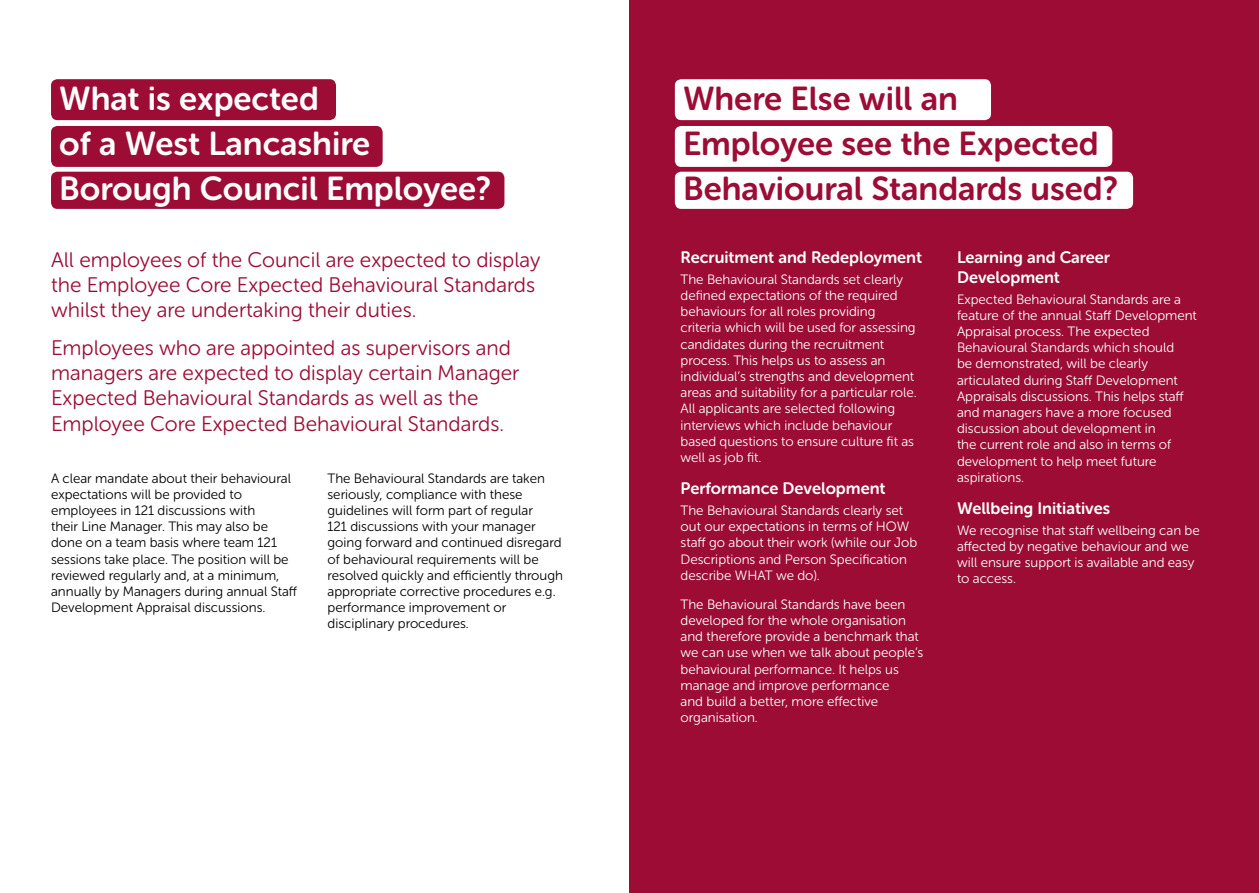
<style>
.page{position:relative;width:1259px;height:893px;background:#fff}
.page>*{position:absolute;margin:0;border:0;box-sizing:border-box;transform-origin:0 0}
.t1{font:33px/45px "Museo Sans Rounded 700";color:#9c0c35}
.t2{font:33px/45px "Museo Sans Rounded 700";color:#fff}
.t3{font:21px/25.2px "Museo Sans Rounded 300";color:#9c0c35}
.t4{font:16.5px/19.8px "Museo Sans Rounded 700";color:#fff}
.t5{font:13.5px/16.2px "Museo Sans Rounded 300";color:#fff}
.t6{font:13.5px/16.2px "Museo Sans Rounded 300";color:#000}
</style>
<div class="page">
<div style="left:51px;top:172px;width:453px;height:37px;background:#9c0c35;border-radius:6px"></div>
<div style="left:51px;top:126px;width:332px;height:41px;background:#9c0c35;border-radius:6px"></div>
<div style="left:51px;top:79px;width:285px;height:41px;background:#9c0c35;border-radius:6px"></div>
<div style="left:629px;top:0;width:630px;height:893px;background:#9c0c35"></div>
<div style="left:675px;top:172px;width:458px;height:37px;background:#fff;border-radius:6px"></div>
<div style="left:675px;top:126px;width:437px;height:41px;background:#fff;border-radius:6px"></div>
<div style="left:675px;top:79px;width:316px;height:41px;background:#fff;border-radius:6px"></div>
<p class="t2" style="left:59px;top:76px;width:433px">What is expected<br>of a West Lancashire<br>Borough Council Employee?</p>
<p class="t3" style="left:51px;top:247px;width:491px">All employees of the Council are expected to display the Employee Core Expected Behavioural Standards whilst they are undertaking their duties.</p>
<p class="t3" style="left:51px;top:335px;width:470px">Employees who are appointed as supervisors and managers are expected to display certain Manager Expected Behavioural Standards as well as the Employee Core Expected Behavioural Standards.</p>
<p class="t6" style="left:51px;top:470px;width:248px">A clear mandate about their behavioural expectations will be provided to employees in 121 discussions with<br>their Line Manager. This may also be done on a team basis where team 121 sessions take place. The position will be reviewed regularly and, at a minimum, annually by Managers during annual Staff Development Appraisal discussions.</p>
<p class="t6" style="left:327px;top:470px;width:237px">The Behavioural Standards are taken seriously, compliance with these guidelines will form part of regular<br>121 discussions with your manager going forward and continued disregard of behavioural requirements will be resolved quickly and efficiently through appropriate corrective procedures e.g. performance improvement or disciplinary procedures.</p>
<p class="t1" style="left:683px;top:76px;width:417px">Where Else will an<br>Employee see the Expected</p>
<p class="t1" style="left:683px;top:166px;width:436px">Behavioural Standards used?</p>
<p class="t4" style="left:680px;top:248px;width:243px">Recruitment and Redeployment</p>
<p class="t5" style="left:680px;top:271px;width:238px">The Behavioural Standards set clearly defined expectations of the required behaviours for all roles providing criteria which will be used for assessing candidates during the recruitment process. This helps us to assess an individual’s strengths and development areas and suitability for a particular role.<br>All applicants are selected following interviews which include behaviour based questions to ensure culture fit as well as job fit.</p>
<p class="t4" style="left:680px;top:479px;width:206px">Performance Development</p>
<p class="t5" style="left:680px;top:502px;width:238px">The Behavioural Standards clearly set out our expectations in terms of HOW staff go about their work (while our Job Descriptions and Person Specification describe WHAT we do).</p>
<p class="t5" style="left:680px;top:596px;width:244px">The Behavioural Standards have been developed for the whole organisation and therefore provide a benchmark that we can use when we talk about people’s behavioural performance. It helps us manage and improve performance<br>and build a better, more effective organisation.</p>
<p class="t4" style="left:957px;top:248px;width:155px">Learning and Career<br>Development</p>
<p class="t5" style="left:957px;top:291px;width:241px">Expected Behavioural Standards are a feature of the annual Staff Development Appraisal process. The expected Behavioural Standards which should<br>be demonstrated, will be clearly articulated during Staff Development Appraisals discussions. This helps staff and managers have a more focused discussion about development in<br>the current role and also in terms of development to help meet future aspirations.</p>
<p class="t4" style="left:957px;top:499px;width:155px">Wellbeing Initiatives</p>
<p class="t5" style="left:957px;top:522px;width:244px">We recognise that staff wellbeing can be affected by negative behaviour and we will ensure support is available and easy to access.</p>
</div>
